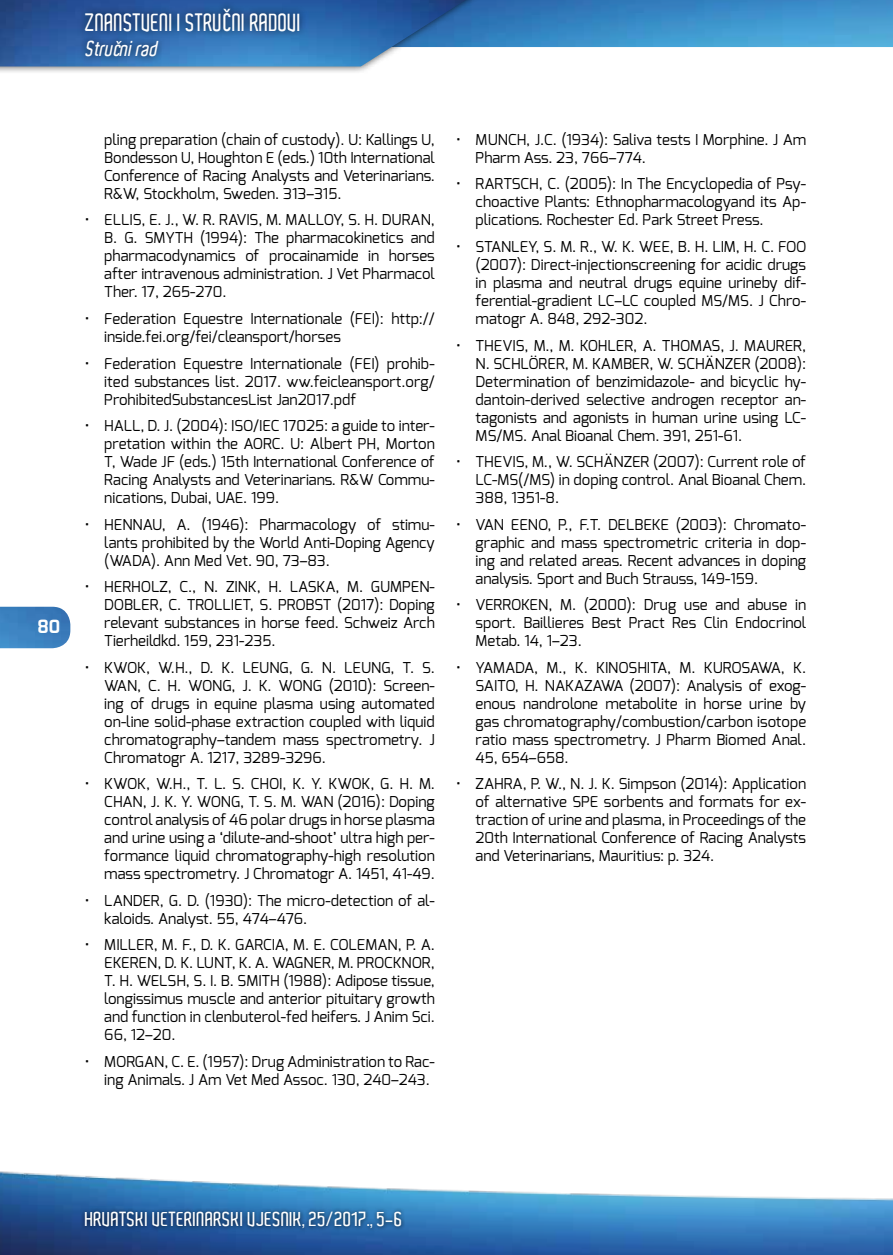
<style>
.page{position:relative;width:893px;height:1255px;background:#fff}
.page>*{position:absolute;margin:0;border:0;box-sizing:border-box;transform-origin:0 0}
.t1{font:600 24px "Aldo";color:#fff;scale:.9 1}
.t2{font:italic 600 21px "Aldo";color:#fff;scale:.9 1}
.t3{font:600 19.5px "Aldo";color:#fff}
.t4{font:700 18.15px "Exo";color:#fff}
.t5{font:15px/18px "Exo";color:#000;text-align:justify}
.s1{font-family:"Libel Suit";font-weight:400;font-size:22.5px}
.s2{font-family:"Libel Suit";font-weight:400;font-size:18.45px}
</style>
<div class="page">
<img style="left:505px;top:0;width:388px;height:47px">
<div style="left:0;top:0;width:505px;height:75px;background:#000;opacity:.75"></div>
<img style="left:0;top:0;width:498px;height:66px">
<img style="left:0;top:1171px;width:893px;height:83px">
<img style="left:0;top:606px;width:70px;height:42px">
<div style="left:81px;top:1207px;width:325px;height:25px;background:#000;opacity:.75"></div>
<div style="left:78px;top:1px;width:230px;height:63px;background:#000;opacity:.75"></div>
<h1 class="t1" style="left:85px;top:9px;width:242px">ZNANSTVENI I STRU<span class="s1">Č</span>NI RADOVI</h1>
<h2 class="t2" style="left:85px;top:37px;width:87px">Stru<span class="s2">č</span>nirad</h2>
<p class="t4" style="left:37px;top:614px;width:24px">80</p>
<p class="t5" style="left:104px;top:130px;width:332px">pling preparation (chain of custody). U: Kallings U, Bondesson U, Houghton E (eds.) 10th International Conference of Racing Analysts and Veterinarians.<br>R&amp;W, Stockholm, Sweden. 313–315.</p>
<p class="t5" style="left:104px;top:211px;width:332px;text-indent:-20px">• ELLIS, E. J., W. R. RAVIS, M. MALLOY, S. H. DURAN, B. G. SMYTH (1994): The pharmacokinetics and pharmacodynamics of procainamide in horses after intravenous administration. J Vet Pharmacol Ther. 17, 265-270.</p>
<p class="t5" style="left:104px;top:309px;width:332px;text-indent:-20px">• Federation Equestre Internationale (FEI): http:// inside.fei.org/fei/cleansport/horses</p>
<p class="t5" style="left:104px;top:354px;width:332px;text-indent:-20px">• Federation Equestre Internationale (FEI) prohib&shy;ited substances list. 2017. ww.feicleansport.org/ ProhibitedSubstancesList Jan2017.pdf</p>
<p class="t5" style="left:104px;top:416px;width:332px;text-indent:-20px">• HALL, D. J. (2004): ISO/IEC 17025: a guide to inter&shy;pretation within the AORC. U: Albert PH, Morton T, Wade JF (eds.) 15th International Conference of Racing Analysts and Veterinarians. R&amp;W Commu&shy;nications, Dubai, UAE. 199.</p>
<p class="t5" style="left:104px;top:515px;width:332px;text-indent:-20px">• HENNAU, A. (1946): Pharmacology of stimu&shy;lants prohibited by the World Anti-Doping Agency (WADA). Ann Med Vet. 90, 73–83.</p>
<p class="t5" style="left:104px;top:577px;width:332px;text-indent:-20px">• HERHOLZ, C., N. ZINK, H. LASKA, M. GUMPEN-DOBLER, C. TROLLIET, S. PROBST (2017): Doping relevant substances in horse feed. Schweiz Arch Tierheildkd. 159, 231-235.</p>
<p class="t5" style="left:104px;top:658px;width:332px;text-indent:-20px">• KWOK, W.H., D. K. LEUNG, G. N. LEUNG, T. S.<br>WAN, C. H. WONG, J. K. WONG (2010): Screen&shy;ing of drugs in equine plasma using automated on-line solid-phase extraction coupled with liquid chromatography–tandem mass spectrometry. J Chromatogr A. 1217, 3289-3296.</p>
<p class="t5" style="left:104px;top:774px;width:332px;text-indent:-20px">• KWOK, W.H., T. L. S. CHOI, K. Y. KWOK, G. H. M.<br>CHAN, J. K. Y. WONG, T. S. M. WAN (2016): Doping control analysis of 46 polar drugs in horse plasma and urine using a ‘dilute-and-shoot’ ultra high per&shy;formance liquid chromatography-high resolution mass spectrometry. J Chromatogr A. 1451, 41-49.</p>
<p class="t5" style="left:104px;top:891px;width:332px;text-indent:-20px">• LANDER, G. D. (1930): The micro-detection of al&shy;kaloids. Analyst. 55, 474–476.</p>
<p class="t5" style="left:104px;top:935px;width:332px;text-indent:-20px">• MILLER, M. F., D. K. GARCIA, M. E. COLEMAN, P. A.<br>EKEREN, D. K. LUNT, K. A. WAGNER, M. PROCKNOR, T. H. WELSH, S. I. B. SMITH (1988): Adipose tissue, longissimus muscle and anterior pituitary growth and function in clenbuterol-fed heifers. J Anim Sci.<br>66, 12–20.</p>
<p class="t5" style="left:104px;top:1052px;width:332px;text-indent:-20px">• MORGAN, C. E. (1957): Drug Administration to Rac&shy;ing Animals. J Am Vet Med Assoc. 130, 240–243.</p>
<p class="t5" style="left:476px;top:130px;width:332px;text-indent:-19px">• MUNCH, J.C. (1934): Saliva tests I Morphine. J Am<br>Pharm Ass. 23, 766–774.</p>
<p class="t5" style="left:476px;top:175px;width:332px;text-indent:-19px">• RARTSCH, C. (2005): In The Encyclopedia of Psy&shy;choactive Plants: Ethnopharmacologyand its Ap&shy;plications. Rochester Ed. Park Street Press.</p>
<p class="t5" style="left:476px;top:237px;width:332px;text-indent:-20px">• STANLEY, S. M. R., W. K. WEE, B. H. LIM, H. C. FOO (2007): Direct-injectionscreening for acidic drugs in plasma and neutral drugs equine urineby dif&shy;ferential-gradient LC–LC coupled MS/MS. J Chro&shy;matogr A. 848, 292-302.</p>
<p class="t5" style="left:476px;top:336px;width:332px;text-indent:-20px">• THEVIS, M., M. KOHLER, A. THOMAS, J. MAURER, N. SCHLÖRER, M. KAMBER, W. SCHÄNZER (2008):<br>Determination of benzimidazole- and bicyclic hy&shy;dantoin-derived selective androgen receptor an&shy;tagonists and agonists in human urine using LC-MS/MS. Anal Bioanal Chem. 391, 251-61.</p>
<p class="t5" style="left:476px;top:452px;width:332px;text-indent:-20px">• THEVIS, M., W. SCHÄNZER (2007): Current role of LC-MS(/MS) in doping control. Anal Bioanal Chem.<br>388, 1351-8.</p>
<p class="t5" style="left:476px;top:515px;width:332px;text-indent:-20px">• VAN EENO, P., F.T. DELBEKE (2003): Chromato&shy;graphic and mass spectrometric criteria in dop&shy;ing and related areas. Recent advances in doping analysis. Sport and Buch Strauss, 149-159.</p>
<p class="t5" style="left:476px;top:595px;width:332px;text-indent:-20px">• VERROKEN, M. (2000): Drug use and abuse in sport. Baillieres Best Pract Res Clin Endocrinol Metab. 14, 1–23.</p>
<p class="t5" style="left:476px;top:658px;width:332px;text-indent:-20px">• YAMADA, M., K. KINOSHITA, M. KUROSAWA, K.<br>SAITO, H. NAKAZAWA (2007): Analysis of exog&shy;enous nandrolone metabolite in horse urine by gas chromatography/combustion/carbon isotope ratio mass spectrometry. J Pharm Biomed Anal.<br>45, 654–658.</p>
<p class="t5" style="left:476px;top:774px;width:332px;text-indent:-20px">• ZAHRA, P. W., N. J. K. Simpson (2014): Application of alternative SPE sorbents and formats for ex&shy;traction of urine and plasma, in Proceedings of the 20th International Conference of Racing Analysts and Veterinarians, Mauritius: p. 324.</p>
<h3 class="t3" style="left:85px;top:1207px;width:319px">HRVATSKI VETERINARSKI VJESNIK, 25/2017., 5-6</h3>
</div>
